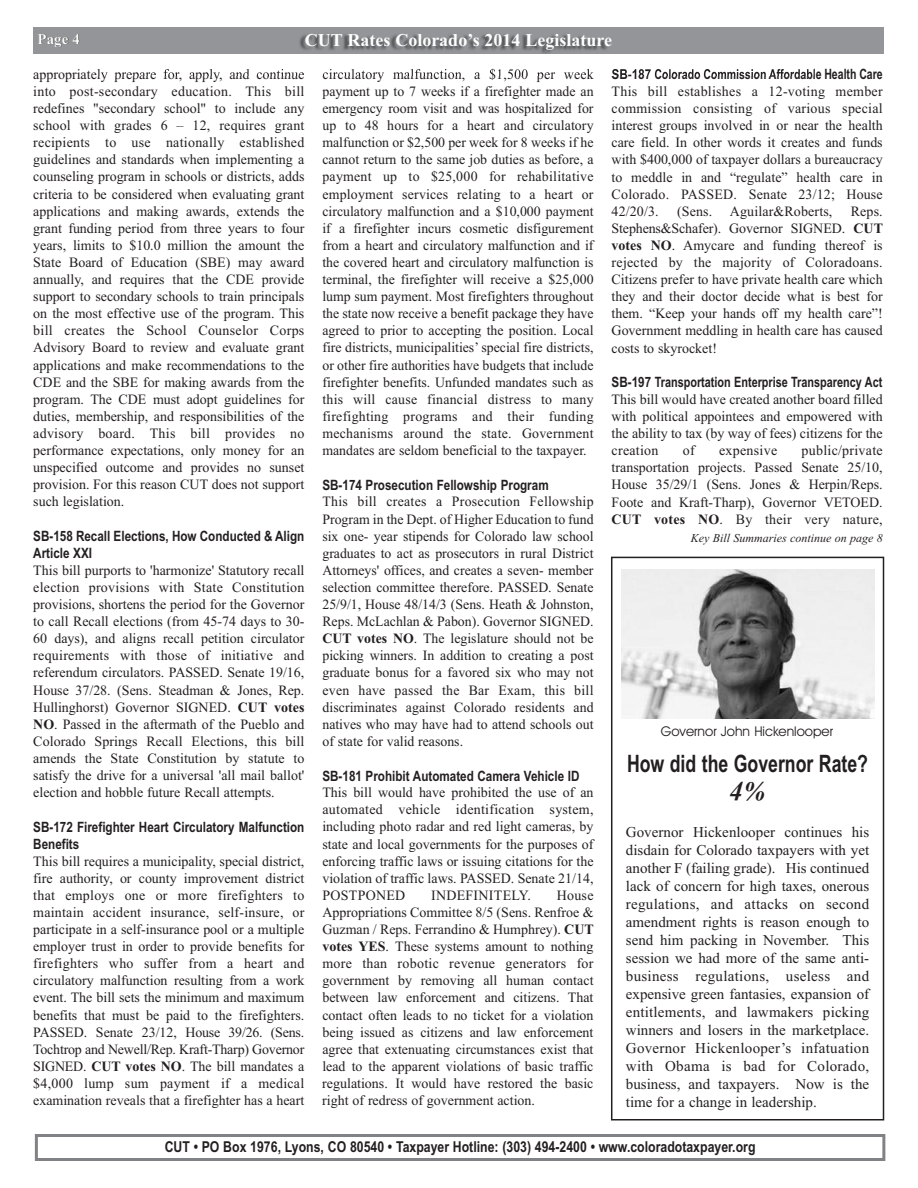
<style>
.page{position:relative;width:918px;height:1188px;background:#fff}
.page>*{position:absolute;margin:0;border:0;box-sizing:border-box;transform-origin:0 0}
.t1{font:italic 700 27px "Times New Roman";color:#231f20}
.t2{font:700 24px "Arial Narrow";color:#231f20;scale:.9 1}
.t3{font:700 18px "Times New Roman";color:#fff}
.t4{font:15px/18px "Times New Roman";color:#231f20;text-align:justify}
.t5{font:700 15px "Arial Narrow";color:#231f20}
.t6{font:700 15px "Times New Roman";color:#fff}
.t7{font:14.25px/17.1px "Times New Roman";color:#231f20;text-align:justify}
.t8{font:700 14.25px/17.1px "Arial Narrow";color:#231f20}
.t9{font:14.25px "Times New Roman";letter-spacing:.02em;color:#231f20}
.t10{font:13.5px "Avant Garde IT Cby BT";color:#231f20}
.t11{font:italic 12px "Times New Roman";color:#231f20}
.s1{font-weight:700}
</style>
<div class="page">
<div style="left:33px;top:27px;width:851px;height:27px;background:#939598"></div>
<div style="left:35px;top:1134px;width:850px;height:27px;border:3px solid #808285"></div>
<div style="left:611px;top:557px;width:273px;height:564px;border:2px solid #231f20"></div>
<img style="left:621px;top:570px;width:253px;height:148px">
<img style="left:97px;top:35px;width:717px;height:40px">
<img style="left:323px;top:69px;width:46px;height:6px">
<img style="left:612px;top:69px;width:39px;height:6px">
<img style="left:655px;top:69px;width:71px;height:6px">
<p class="t6" style="left:38px;top:30px;width:44px">Page 4</p>
<p class="t3" style="left:305px;top:29px;width:309px">CUT Rates Colorado’s 2014 Legislature</p>
<p class="t7" style="left:33px;top:65px;width:273px">appropriately prepare for, apply, and continue into post-secondary education. This bill redefines "secondary school" to include any school with grades 6 – 12, requires grant recipients to use nationally established guidelines and standards when implementing a counseling program in schools or districts, adds criteria to be considered when evaluating grant applications and making awards, extends the grant funding period from three years to four years, limits to $10.0 million the amount the State Board of Education (SBE) may award annually, and requires that the CDE provide support to secondary schools to train principals on the most effective use of the program. This bill creates the School Counselor Corps Advisory Board to review and evaluate grant applications and make recommendations to the CDE and the SBE for making awards from the program. The CDE must adopt guidelines for duties, membership, and responsibilities of the advisory board. This bill provides no performance expectations, only money for an unspecified outcome and provides no sunset provision. For this reason CUT does not support such legislation.</p>
<p class="t8" style="left:33px;top:528px;width:273px">SB-158 Recall Elections, How Conducted &amp; Align<br>Article XXI</p>
<p class="t7" style="left:33px;top:561px;width:273px">This bill purports to 'harmonize' Statutory recall election provisions with State Constitution provisions, shortens the period for the Governor to call Recall elections (from 45-74 days to 30- 60 days), and aligns recall petition circulator requirements with those of initiative and referendum circulators. PASSED. Senate 19/16, House 37/28. (Sens. Steadman &amp; Jones, Rep.<br>Hullinghorst) Governor SIGNED. <span class="s1">CUT votes NO</span>. Passed in the aftermath of the Pueblo and Colorado Springs Recall Elections, this bill amends the State Constitution by statute to satisfy the drive for a universal 'all mail ballot' election and hobble future Recall attempts.</p>
<p class="t8" style="left:33px;top:818px;width:273px">SB-172 Firefighter Heart Circulatory Malfunction<br>Benefits</p>
<p class="t7" style="left:33px;top:852px;width:273px">This bill requires a municipality, special district, fire authority, or county improvement district that employs one or more firefighters to maintain accident insurance, self-insure, or participate in a self-insurance pool or a multiple employer trust in order to provide benefits for firefighters who suffer from a heart and circulatory malfunction resulting from a work event. The bill sets the minimum and maximum benefits that must be paid to the firefighters.<br>PASSED. Senate 23/12, House 39/26. (Sens.<br>Tochtrop and Newell/Rep. Kraft-Tharp) Governor SIGNED. <span class="s1">CUT votes NO</span>. The bill mandates a $4,000 lump sum payment if a medical examination reveals that a firefighter has a heart</p>
<p class="t7" style="left:322px;top:65px;width:273px">circulatory malfunction, a $1,500 per week payment up to 7 weeks if a firefighter made an emergency room visit and was hospitalized for up to 48 hours for a heart and circulatory malfunction or $2,500 per week for 8 weeks if he cannot return to the same job duties as before, a payment up to $25,000 for rehabilitative employment services relating to a heart or circulatory malfunction and a $10,000 payment if a firefighter incurs cosmetic disfigurement from a heart and circulatory malfunction and if the covered heart and circulatory malfunction is terminal, the firefighter will receive a $25,000 lump sum payment. Most firefighters throughout the state now receive a benefit package they have agreed to prior to accepting the position. Local fire districts, municipalities’ special fire districts, or other fire authorities have budgets that include firefighter benefits. Unfunded mandates such as this will cause financial distress to many firefighting programs and their funding mechanisms around the state. Government mandates are seldom beneficial to the taxpayer.</p>
<p class="t8" style="left:322px;top:476px;width:228px">SB-174 Prosecution Fellowship Program</p>
<p class="t7" style="left:322px;top:493px;width:273px">This bill creates a Prosecution Fellowship Program in the Dept. of Higher Education to fund six one- year stipends for Colorado law school graduates to act as prosecutors in rural District Attorneys' offices, and creates a seven- member selection committee therefore. PASSED. Senate 25/9/1, House 48/14/3 (Sens. Heath &amp; Johnston, Reps. McLachlan &amp; Pabon). Governor SIGNED.<br><span class="s1">CUT votes NO</span>. The legislature should not be picking winners. In addition to creating a post graduate bonus for a favored six who may not even have passed the Bar Exam, this bill discriminates against Colorado residents and natives who may have had to attend schools out of state for valid reasons.</p>
<p class="t8" style="left:322px;top:767px;width:259px">SB-181 Prohibit Automated Camera Vehicle ID</p>
<p class="t7" style="left:322px;top:784px;width:273px">This bill would have prohibited the use of an automated vehicle identification system, including photo radar and red light cameras, by state and local governments for the purposes of enforcing traffic laws or issuing citations for the violation of traffic laws. PASSED. Senate 21/14, POSTPONED</p>
<p class="t7" style="left:322px;top:886px;width:273px;text-indent:234px">House Appropriations Committee 8/5 (Sens. Renfroe &amp; Guzman / Reps. Ferrandino &amp; Humphrey). <span class="s1">CUT votes YES</span>. These systems amount to nothing more than robotic revenue generators for government by removing all human contact between law enforcement and citizens. That contact often leads to no ticket for a violation being issued as citizens and law enforcement agree that extenuating circumstances exist that lead to the apparent violations of basic traffic regulations. It would have restored the basic right of redress of government action.</p>
<p class="t9" style="left:431px;top:887px;width:101px">INDEFINITELY.</p>
<p class="t8" style="left:612px;top:66px;width:273px">SB-187 Colorado Commission Affordable Health Care</p>
<p class="t7" style="left:612px;top:83px;width:273px">This bill establishes a 12-voting member commission consisting of various special interest groups involved in or near the health care field. In other words it creates and funds with $400,000 of taxpayer dollars a bureaucracy to meddle in and “regulate” health care in Colorado. PASSED. Senate 23/12; House 42/20/3.</p>
<p class="t7" style="left:677px;top:202px;width:157px">(Sens. Aguilar&amp;Roberts,</p>
<p class="t7" style="left:612px;top:202px;width:273px;text-indent:239px">Reps.<br>Stephens&amp;Schafer). Governor SIGNED. <span class="s1">CUT votes NO</span>. Amycare and funding thereof is rejected by the majority of Coloradoans.<br>Citizens prefer to have private health care which they and their doctor decide what is best for them. “Keep your hands off my health care”!<br>Government meddling in health care has caused costs to skyrocket!</p>
<p class="t8" style="left:612px;top:374px;width:272px">SB-197 Transportation Enterprise Transparency Act</p>
<p class="t7" style="left:612px;top:390px;width:273px">This bill would have created another board filled with political appointees and empowered with the ability to tax (by way of fees) citizens for the creation</p>
<p class="t7" style="left:612px;top:442px;width:273px;text-indent:190px">public/private transportation projects. Passed Senate 25/10, House 35/29/1 (Sens. Jones &amp; Herpin/Reps.<br>Foote and Kraft-Tharp), Governor VETOED.<br><span class="s1">CUT votes NO</span>. By their very nature,</p>
<p class="t7" style="left:683px;top:442px;width:13px">of</p>
<p class="t9" style="left:719px;top:442px;width:60px">expensive</p>
<p class="t11" style="left:691px;top:531px;width:193px">Key Bill Summaries continue on page 8</p>
<p class="t10" style="left:661px;top:724px;width:174px">Governor John Hickenlooper</p>
<h2 class="t2" style="left:627px;top:749px;width:269px">How did the Governor Rate?</h2>
<h1 class="t1" style="left:730px;top:775px;width:37px">4%</h1>
<p class="t4" style="left:626px;top:823px;width:245px">Governor Hickenlooper continues his disdain for Colorado taxpayers with yet another F (failing grade). His continued lack of concern for high taxes, onerous regulations, and attacks on second amendment rights is reason enough to send him packing in November. This session we had more of the same anti&shy;business regulations, useless and expensive green fantasies, expansion of entitlements, and lawmakers picking winners and losers in the marketplace.<br>Governor Hickenlooper’s infatuation with Obama is bad for Colorado, business, and taxpayers. Now is the time for a change in leadership.</p>
<p class="t5" style="left:165px;top:1138px;width:592px">CUT • PO Box 1976, Lyons, CO 80540 • Taxpayer Hotline: (303) 494-2400 • www.coloradotaxpayer.org</p>
</div>
